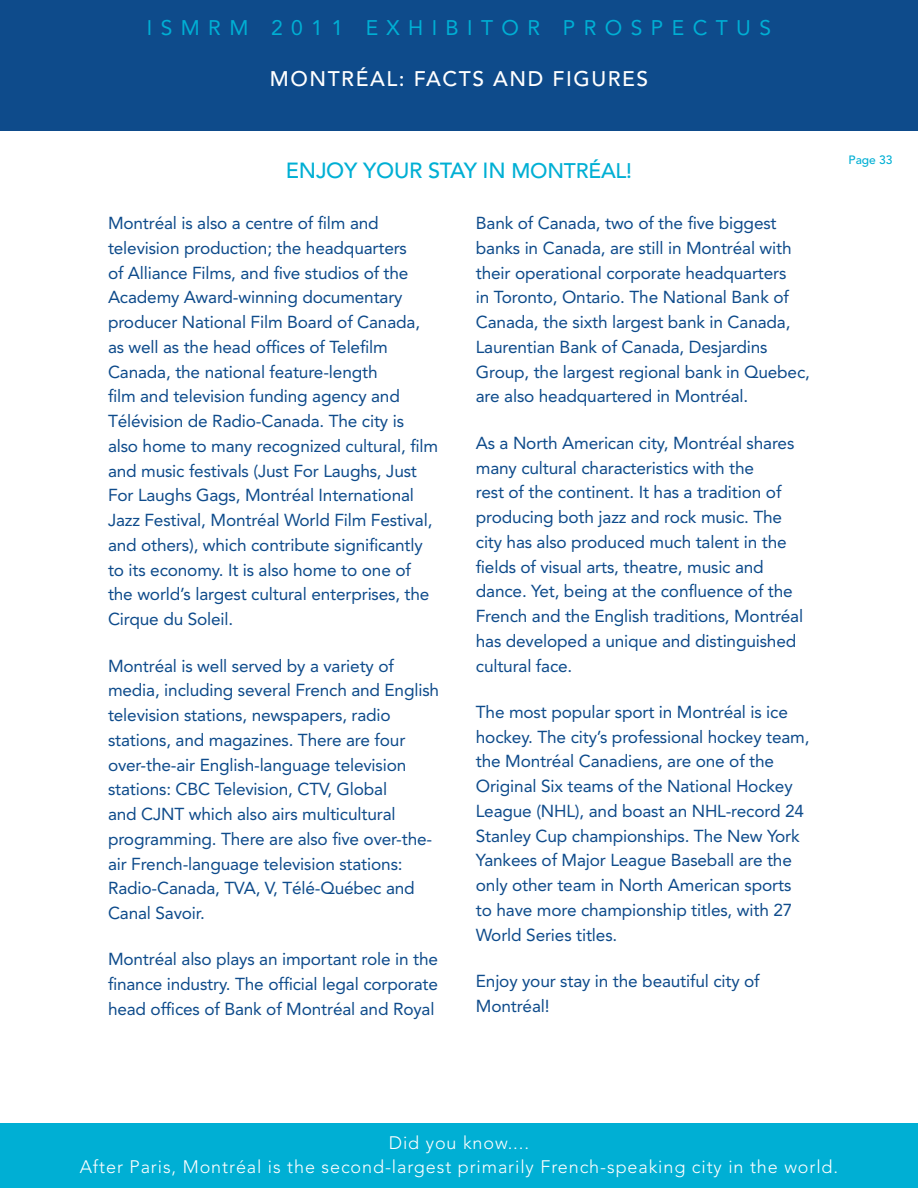
<style>
.page{position:relative;width:918px;height:1188px;background:#fff}
.page>*{position:absolute;margin:0;border:0;box-sizing:border-box;transform-origin:0 0}
.t1{font:500 21.75px "Avenir";letter-spacing:-.01em;color:#00afd4}
.t2{font:21px "Avenir";letter-spacing:.4em;color:#00afd4}
.t3{font:500 21px "Avenir";letter-spacing:.075em;color:#fff}
.t4{font:300 18px/24px "Avenir";letter-spacing:.05em;color:#fff;text-align:center}
.t5{font:17.25px/24.8px "Avenir";letter-spacing:-.01em;color:#0e4b8b}
.t6{font:500 12px "Avenir";color:#00afd4}
.s1{font-size:21px}
</style>
<div class="page">
<div style="left:0;top:0;width:918px;height:131px;background:#0e4b8b"></div>
<div style="left:0;top:1123px;width:918px;height:65px;background:#00afd4"></div>
<p class="t2" style="left:147px;top:15px;width:626px">ISMRM 2011 EXHIBITOR PROSPECTUS</p>
<p class="t3" style="left:270px;top:67px;width:380px">MONTRÉAL: FACTS AND FIGURES</p>
<p class="t1" style="left:286px;top:158px;width:348px">ENJOY YOUR STAY IN <span class="s1">MONTRÉAL!</span></p>
<p class="t5" style="left:108px;top:211px;width:332px">Montréal is also a centre of film and television production; the headquarters<br>of Alliance Films, and five studios of the Academy Award-winning documentary producer National Film Board of Canada, as well as the head offices of Telefilm Canada, the national feature-length<br>film and television funding agency and Télévision de Radio-Canada. The city is also home to many recognized cultural, film and music festivals (Just For Laughs, Just For Laughs Gags, Montréal International Jazz Festival, Montréal World Film Festival, and others), which contribute significantly to its economy. It is also home to one of the world’s largest cultural enterprises, the Cirque du Soleil.</p>
<p class="t5" style="left:108px;top:653px;width:333px">Montréal is well served by a variety of media, including several French and English television stations, newspapers, radio stations, and magazines. There are four over-the-air English-language television stations: CBC Television, CTV, Global<br>and CJNT which also airs multicultural programming. There are also five over-the&shy;air French-language television stations:<br>Radio-Canada, TVA, V, Télé-Québec and Canal Savoir.</p>
<p class="t5" style="left:108px;top:947px;width:332px;text-align:justify">Montréal also plays an important role in the finance industry. The official legal corporate head offices of Bank of Montréal and Royal</p>
<p class="t5" style="left:476px;top:211px;width:336px">Bank of Canada, two of the five biggest banks in Canada, are still in Montréal with their operational corporate headquarters<br>in Toronto, Ontario. The National Bank of Canada, the sixth largest bank in Canada, Laurentian Bank of Canada, Desjardins Group, the largest regional bank in Quebec, are also headquartered in Montréal.</p>
<p class="t5" style="left:476px;top:431px;width:329px">As a North American city, Montréal shares many cultural characteristics with the<br>rest of the continent. It has a tradition of producing both jazz and rock music. The city has also produced much talent in the fields of visual arts, theatre, music and dance. Yet, being at the confluence of the French and the English traditions, Montréal has developed a unique and distinguished cultural face.</p>
<p class="t5" style="left:476px;top:700px;width:335px">The most popular sport in Montréal is ice hockey. The city’s professional hockey team, the Montréal Canadiens, are one of the Original Six teams of the National Hockey League (NHL), and boast an NHL-record 24<br>Stanley Cup championships. The New York Yankees of Major League Baseball are the only other team in North American sports to have more championship titles, with 27<br>World Series titles.</p>
<p class="t5" style="left:476px;top:969px;width:285px">Enjoy your stay in the beautiful city of<br>Montréal!</p>
<p class="t6" style="left:849px;top:153px;width:46px">Page 33</p>
<p class="t4" style="left:80px;top:1131px;width:760px">Did you know....<br>After Paris, Montréal is the second-largest primarily French-speaking city in the world.</p>
</div>
